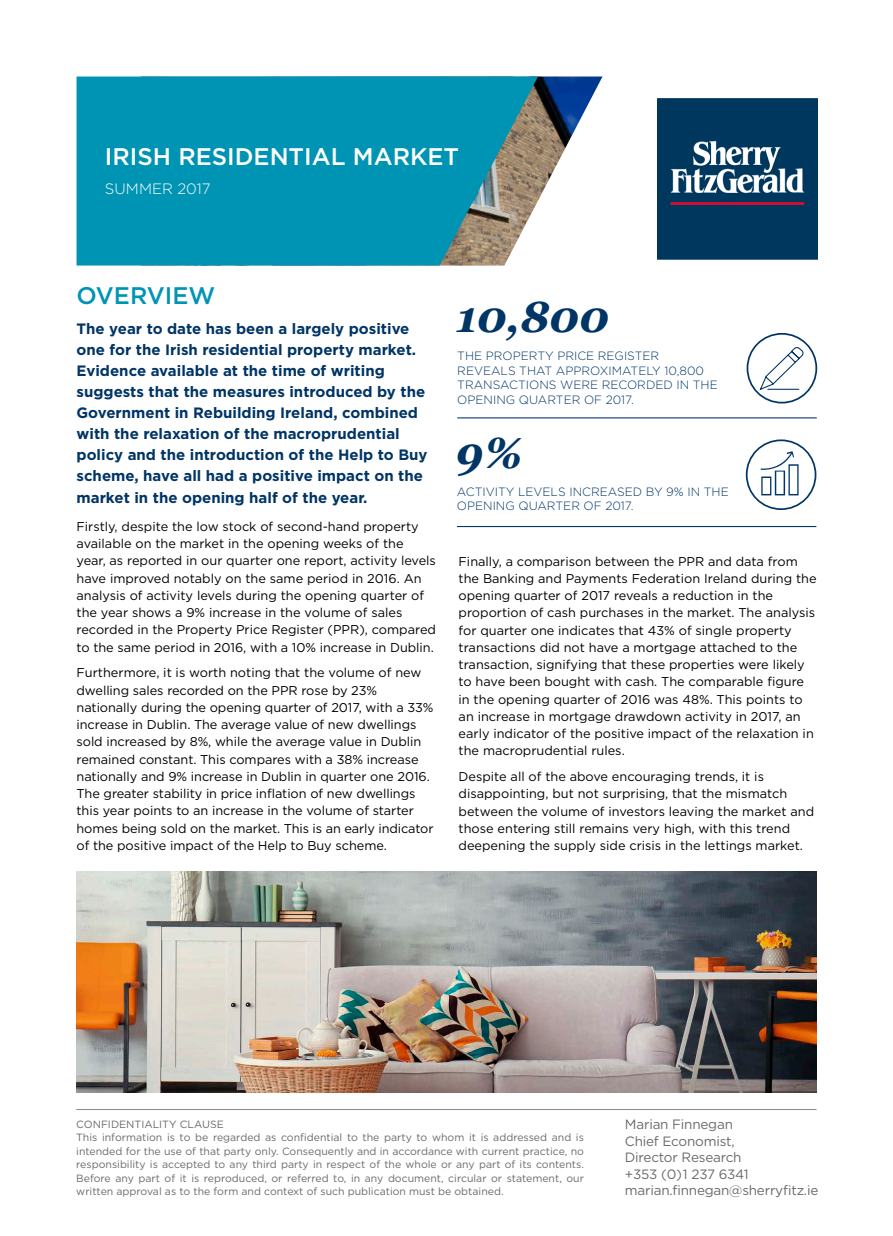
<style>
.page{position:relative;width:893px;height:1236px;background:#fff}
.page>*{position:absolute;margin:0;border:0;box-sizing:border-box;transform-origin:0 0}
.t1{font:italic 700 43.5px "Georgia";color:#003566}
.t2{font:500 24px "Gotham";color:#fff}
.t3{font:500 24px "Gotham";color:#0094b4}
.t4{font:700 15px/21px "Gotham";color:#003566}
.t5{font:300 15px "Gotham";color:#fff}
.t6{font:13.5px/16.5px "Gotham";letter-spacing:-.015em;color:#686b6b}
.t7{font:12.75px/17.2px "Gotham";color:#000}
.t8{font:300 12px/14.4px "Gotham";color:#003566}
.t9{font:10.5px/13.5px "Gotham";color:#686b6b}
</style>
<div class="page">
<hr style="left:76px;top:1109px;width:740px;height:1px;background:#686b6b">
<img style="left:76px;top:872px;width:740px;height:221px">
<img style="left:538px;top:77px;width:64px;height:124px">
<svg style="left:77px;top:77px;width:461px;height:189px;background:#1294ae"></svg>
<img style="left:657px;top:98px;width:160px;height:161px">
<svg style="left:746px;top:333px;width:71px;height:71px"></svg>
<hr style="left:457px;top:417px;width:359px;height:1px;background:#003566">
<svg style="left:745px;top:439px;width:71px;height:71px"></svg>
<hr style="left:457px;top:526px;width:359px;height:1px;background:#003566">
<h2 class="t2" style="left:105px;top:141px;width:355px">IRISH RESIDENTIAL MARKET</h2>
<p class="t5" style="left:105px;top:179px;width:107px">SUMMER 2017</p>
<h2 class="t3" style="left:77px;top:280px;width:140px">OVERVIEW</h2>
<p class="t4" style="left:77px;top:318px;width:352px">The year to date has been a largely positive one for the Irish residential property market.<br>Evidence available at the time of writing suggests that the measures introduced by the Government in Rebuilding Ireland, combined with the relaxation of the macroprudential policy and the introduction of the Help to Buy scheme, have all had a positive impact on the</p>
<p class="t4" style="left:77px;top:487px;width:292px">market in the opening half of the year.</p>
<p class="t7" style="left:77px;top:518px;width:361px">Firstly, despite the low stock of second-hand property available on the market in the opening weeks of the<br>year, as reported in our quarter one report, activity levels have improved notably on the same period in 2016. An analysis of activity levels during the opening quarter of the year shows a 9% increase in the volume of sales recorded in the Property Price Register (PPR), compared to the same period in 2016, with a 10% increase in Dublin.</p>
<p class="t7" style="left:77px;top:664px;width:358px">Furthermore, it is worth noting that the volume of new dwelling sales recorded on the PPR rose by 23% nationally during the opening quarter of 2017, with a 33% increase in Dublin. The average value of new dwellings sold increased by 8%, while the average value in Dublin remained constant. This compares with a 38% increase nationally and 9% increase in Dublin in quarter one 2016.<br>The greater stability in price inflation of new dwellings this year points to an increase in the volume of starter homes being sold on the market. This is an early indicator of the positive impact of the Help to Buy scheme.</p>
<h1 class="t1" style="left:454px;top:284px;width:168px">10,800</h1>
<p class="t8" style="left:457px;top:349px;width:262px">THE PROPERTY PRICE REGISTER<br>REVEALS THAT APPROXIMATELY 10,800<br>TRANSACTIONS WERE RECORDED IN THE<br>OPENING QUARTER OF 2017.</p>
<h1 class="t1" style="left:453px;top:421px;width:81px">9%</h1>
<p class="t8" style="left:457px;top:484px;width:273px">ACTIVITY LEVELS INCREASED BY 9% IN THE<br>OPENING QUARTER OF 2017.</p>
<p class="t7" style="left:458px;top:552px;width:359px">Finally, a comparison between the PPR and data from the Banking and Payments Federation Ireland during the opening quarter of 2017 reveals a reduction in the proportion of cash purchases in the market. The analysis for quarter one indicates that 43% of single property transactions did not have a mortgage attached to the transaction, signifying that these properties were likely to have been bought with cash. The comparable figure in the opening quarter of 2016 was 48%. This points to an increase in mortgage drawdown activity in 2017, an early indicator of the positive impact of the relaxation in the macroprudential rules.</p>
<p class="t7" style="left:458px;top:768px;width:357px">Despite all of the above encouraging trends, it is disappointing, but not surprising, that the mismatch between the volume of investors leaving the market and those entering still remains very high, with this trend deepening the supply side crisis in the lettings market.</p>
<p class="t9" style="left:76px;top:1117px;width:509px">CONFIDENTIALITY CLAUSE<br>This information is to be regarded as confidential to the party to whom it is addressed and is intended for the use of that party only. Consequently and in accordance with current practice, no responsibility is accepted to any third party in respect of the whole or any part of its contents.<br>Before any part of it is reproduced, or referred to, in any document, circular or statement, our written approval as to the form and context of such publication must be obtained.</p>
<p class="t6" style="left:625px;top:1116px;width:195px">Marian Finnegan<br>Chief Economist,<br>Director Research<br>+353 (0)1 237 6341 marian.finnegan@sherryfitz.ie</p>
</div>
